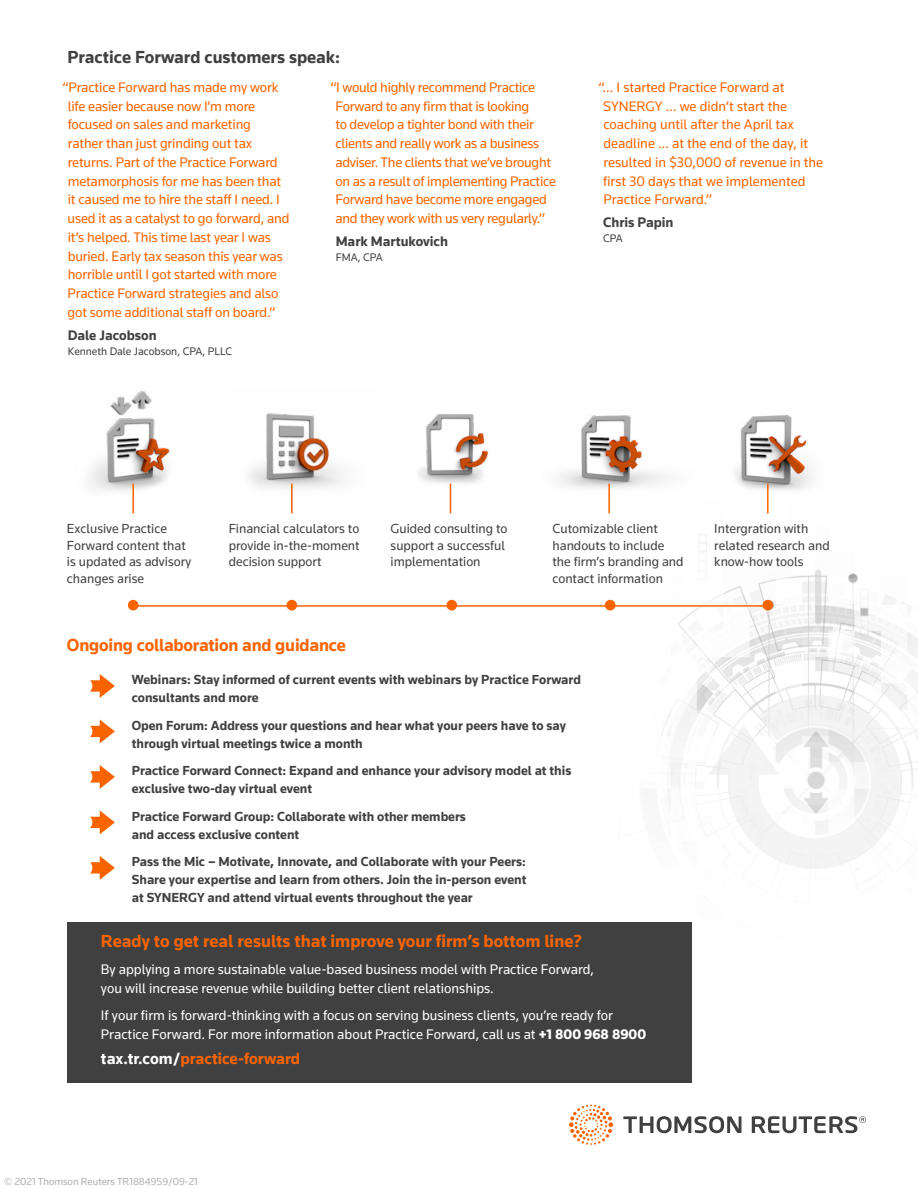
<style>
.page{position:relative;width:918px;height:1188px;background:#fff}
.page>*{position:absolute;margin:0;border:0;box-sizing:border-box;transform-origin:0 0}
.t1{font:700 18px "Knowledge 2017";letter-spacing:-.005em;color:#fa6400}
.t2{font:700 18px "Knowledge 2017";color:#404040}
.t3{font:700 16.5px "Knowledge 2017";color:#fa6400}
.t4{font:14.25px/18.8px "Knowledge 2017";letter-spacing:-.01em;color:#fa6400}
.t5{font:14.25px/18.8px "Knowledge 2017";color:#fff}
.t6{font:700 14.25px "Knowledge 2017";color:#404040}
.t7{font:700 13.5px/18px "Knowledge 2017";color:#404040}
.t8{font:13.5px/16.5px "Knowledge 2017";color:#404040}
.t9{font:11.25px "Knowledge 2017";color:#404040}
.t10{font:10.5px "Knowledge 2017";color:#afafaf}
.s1{font-weight:900}
.s2{color:#fff}
</style>
<div class="page">
<img style="left:604px;top:513px;width:314px;height:356px">
<img style="left:89px;top:391px;width:81px;height:100px">
<img style="left:249px;top:413px;width:95px;height:75px">
<img style="left:418px;top:413px;width:71px;height:78px">
<img style="left:559px;top:415px;width:107px;height:73px">
<img style="left:735px;top:415px;width:77px;height:75px">
<hr style="left:134px;top:605px;width:634px;height:2px;background:#fa6400">
<div style="left:128px;top:600px;width:11px;height:10px;background:#fa6400;border-radius:50%"></div>
<div style="left:287px;top:600px;width:10px;height:10px;background:#fa6400;border-radius:50%"></div>
<div style="left:446px;top:600px;width:11px;height:10px;background:#fa6400;border-radius:50%"></div>
<div style="left:605px;top:600px;width:10px;height:10px;background:#fa6400;border-radius:50%"></div>
<div style="left:762px;top:600px;width:11px;height:10px;background:#fa6400;border-radius:50%"></div>
<hr style="left:132px;top:484px;width:2px;height:29px;background:#fa6400">
<hr style="left:291px;top:484px;width:2px;height:29px;background:#fa6400">
<svg style="left:450px;top:484px;width:1px;height:29px"></svg>
<hr style="left:608px;top:484px;width:2px;height:29px;background:#fa6400">
<hr style="left:767px;top:484px;width:2px;height:29px;background:#fa6400">
<div style="left:68px;top:922px;width:624px;height:161px;background:#404040"></div>
<svg style="left:90px;top:674px;width:25px;height:24px"></svg>
<svg style="left:90px;top:719px;width:25px;height:24px"></svg>
<svg style="left:90px;top:765px;width:25px;height:24px"></svg>
<svg style="left:90px;top:810px;width:25px;height:24px"></svg>
<svg style="left:90px;top:856px;width:25px;height:24px"></svg>
<svg style="left:623px;top:1116px;width:243px;height:17px"></svg>
<svg style="left:569px;top:1105px;width:44px;height:40px"></svg>
<p class="t2" style="left:68px;top:46px;width:274px">Practice Forward customers speak:</p>
<p class="t4" style="left:68px;top:78px;width:223px;text-indent:-5px">“Practice Forward has made my work life easier because now I’m more focused on sales and marketing rather than just grinding out tax returns. Part of the Practice Forward metamorphosis for me has been that it caused me to hire the staff I need. I used it as a catalyst to go forward, and it’s helped. This time last year I was buried. Early tax season this year was horrible until I got started with more Practice Forward strategies and also got some additional staff on board.”</p>
<p class="t6" style="left:68px;top:326px;width:90px">Dale Jacobson</p>
<p class="t9" style="left:68px;top:344px;width:166px">Kenneth Dale Jacobson, CPA, PLLC</p>
<p class="t4" style="left:335px;top:78px;width:222px;text-indent:-5px">“I would highly recommend Practice Forward to any firm that is looking<br>to develop a tighter bond with their clients and really work as a business adviser. The clients that we’ve brought on as a result of implementing Practice Forward have become more engaged and they work with us very regularly.”</p>
<p class="t6" style="left:336px;top:233px;width:114px">Mark Martukovich</p>
<p class="t9" style="left:336px;top:250px;width:49px">FMA, CPA</p>
<p class="t4" style="left:603px;top:78px;width:222px;text-indent:-5px">“… I started Practice Forward at<br>SYNERGY … we didn’t start the coaching until after the April tax deadline … at the end of the day, it resulted in $30,000 of revenue in the first 30 days that we implemented<br>Practice Forward.”</p>
<p class="t6" style="left:603px;top:214px;width:72px">Chris Papin</p>
<p class="t9" style="left:603px;top:232px;width:21px">CPA</p>
<p class="t8" style="left:67px;top:520px;width:126px">Exclusive Practice<br>Forward content that is updated as advisory changes arise</p>
<p class="t8" style="left:229px;top:520px;width:132px;text-align:justify">Financial calculators to provide in-the-moment decision support</p>
<p class="t8" style="left:391px;top:520px;width:118px">Guided consulting to support a successful implementation</p>
<p class="t8" style="left:552px;top:520px;width:133px">Cutomizable client handouts to include the firm’s branding and contact information</p>
<p class="t8" style="left:714px;top:520px;width:117px">Intergration with related research and know-how tools</p>
<p class="t1" style="left:67px;top:634px;width:281px">Ongoing collaboration and guidance</p>
<p class="t7" style="left:132px;top:671px;width:451px">Webinars: Stay informed of current events with webinars by Practice Forward consultants and more</p>
<p class="t7" style="left:132px;top:716px;width:436px">Open Forum: Address your questions and hear what your peers have to say through virtual meetings twice a month</p>
<p class="t7" style="left:132px;top:762px;width:441px">Practice Forward Connect: Expand and enhance your advisory model at this exclusive two-day virtual event</p>
<p class="t7" style="left:132px;top:807px;width:336px">Practice Forward Group: Collaborate with other members and access exclusive content</p>
<p class="t7" style="left:132px;top:853px;width:396px;text-align:justify">Pass the Mic – Motivate, Innovate, and Collaborate with your Peers:<br>Share your expertise and learn from others. Join the in-person event at SYNERGY and attend virtual events throughout the year</p>
<p class="t1" style="left:101px;top:930px;width:483px">Ready to get real results that improve your firm’s bottom line?</p>
<p class="t5" style="left:101px;top:960px;width:495px">By applying a more sustainable value-based business model with Practice Forward, you will increase revenue while building better client relationships.</p>
<p class="t5" style="left:101px;top:1006px;width:547px">If your firm is forward-thinking with a focus on serving business clients, you’re ready for<br>Practice Forward. For more information about Practice Forward, call us at <span class="s1">+1 800 968 8900</span></p>
<p class="t3" style="left:101px;top:1049px;width:201px"><span class="s2">tax.tr.com/</span>practice-forward</p>
<p class="t10" style="left:4px;top:1175px;width:195px">© 2021 Thomson Reuters TR1884959/09-21</p>
</div>
